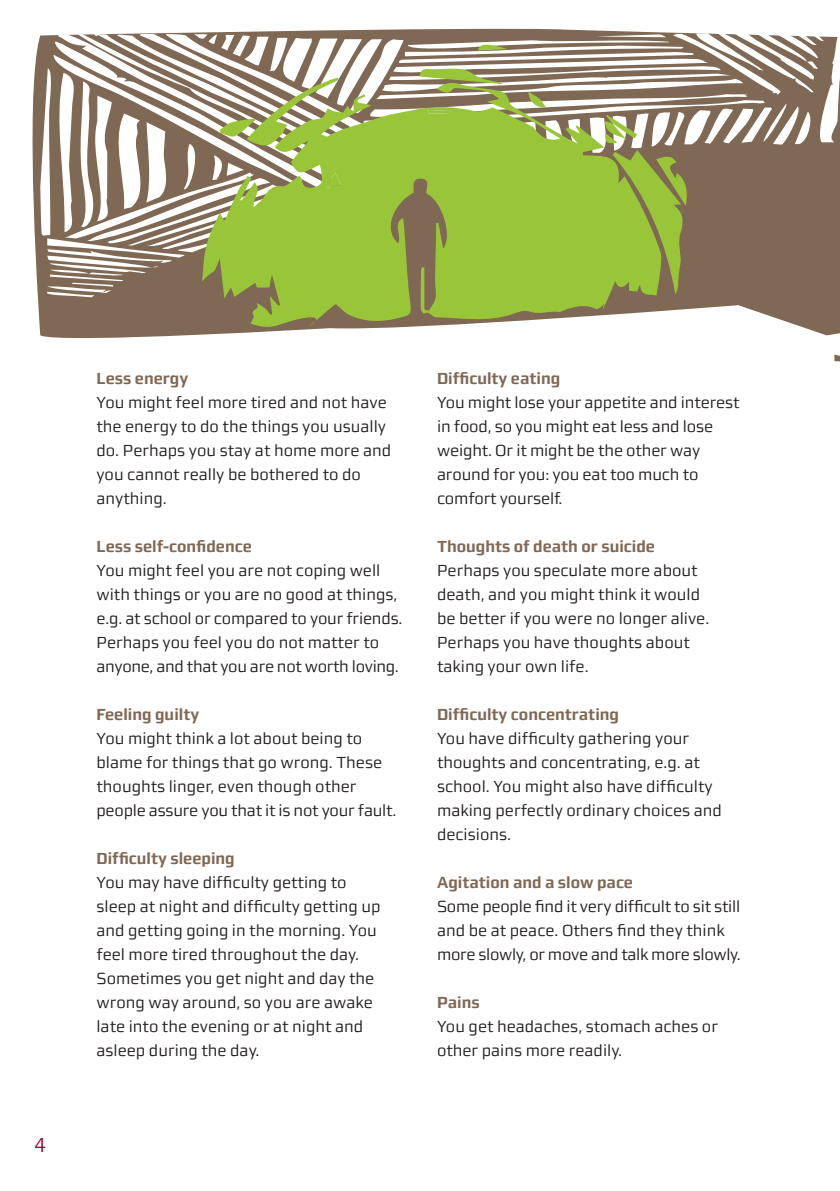
<style>
.page{position:relative;width:840px;height:1191px;background:#fff}
.page>*{position:absolute;margin:0;border:0;box-sizing:border-box;transform-origin:0 0}
.t1{font:20px "midtsans";color:#940130}
.Brød{font:16px/24px "midtsans";color:#231f20}
.Mellemrubrik{font:700 16px "midtsans";color:#7f6854}
</style>
<div class="page">
<svg style="left:40px;top:29px;width:799px;height:333px"></svg>
<p class="t1" style="left:34px;top:1133px;width:13px">4</p>
<p class="Mellemrubrik" style="left:96px;top:369px;width:93px">Less energy</p>
<p class="Brød" style="left:96px;top:390px;width:296px">You might feel more tired and not have the energy to do the things you usually do. Perhaps you stay at home more and you cannot really be bothered to do anything.</p>
<p class="Mellemrubrik" style="left:96px;top:537px;width:157px">Less self-confidence</p>
<p class="Brød" style="left:96px;top:558px;width:307px">You might feel you are not coping well with things or you are no good at things, e.g. at school or compared to your friends.<br>Perhaps you feel you do not matter to anyone, and that you are not worth loving.</p>
<p class="Mellemrubrik" style="left:96px;top:705px;width:104px">Feeling guilty</p>
<p class="Brød" style="left:96px;top:726px;width:301px">You might think a lot about being to blame for things that go wrong. These thoughts linger, even though other people assure you that it is not your fault.</p>
<p class="Mellemrubrik" style="left:96px;top:849px;width:140px">Difficulty sleeping</p>
<p class="Brød" style="left:96px;top:870px;width:285px">You may have difficulty getting to sleep at night and difficulty getting up and getting going in the morning. You feel more tired throughout the day.<br>Sometimes you get night and day the wrong way around, so you are awake late into the evening or at night and asleep during the day.</p>
<p class="Mellemrubrik" style="left:437px;top:369px;width:125px">Difficulty eating</p>
<p class="Brød" style="left:437px;top:390px;width:304px">You might lose your appetite and interest in food, so you might eat less and lose weight. Or it might be the other way around for you: you eat too much to comfort yourself.</p>
<p class="Mellemrubrik" style="left:437px;top:537px;width:219px">Thoughts of death or suicide</p>
<p class="Brød" style="left:437px;top:558px;width:274px">Perhaps you speculate more about death, and you might think it would be better if you were no longer alive.<br>Perhaps you have thoughts about taking your own life.</p>
<p class="Mellemrubrik" style="left:437px;top:705px;width:183px">Difficulty concentrating</p>
<p class="Brød" style="left:437px;top:726px;width:286px">You have difficulty gathering your thoughts and concentrating, e.g. at school. You might also have difficulty making perfectly ordinary choices and decisions.</p>
<p class="Mellemrubrik" style="left:437px;top:873px;width:197px">Agitation and a slow pace</p>
<p class="Brød" style="left:437px;top:894px;width:305px">Some people find it very difficult to sit still and be at peace. Others find they think more slowly, or move and talk more slowly.</p>
<p class="Mellemrubrik" style="left:437px;top:993px;width:44px">Pains</p>
<p class="Brød" style="left:437px;top:1014px;width:282px">You get headaches, stomach aches or other pains more readily.</p>
</div>
